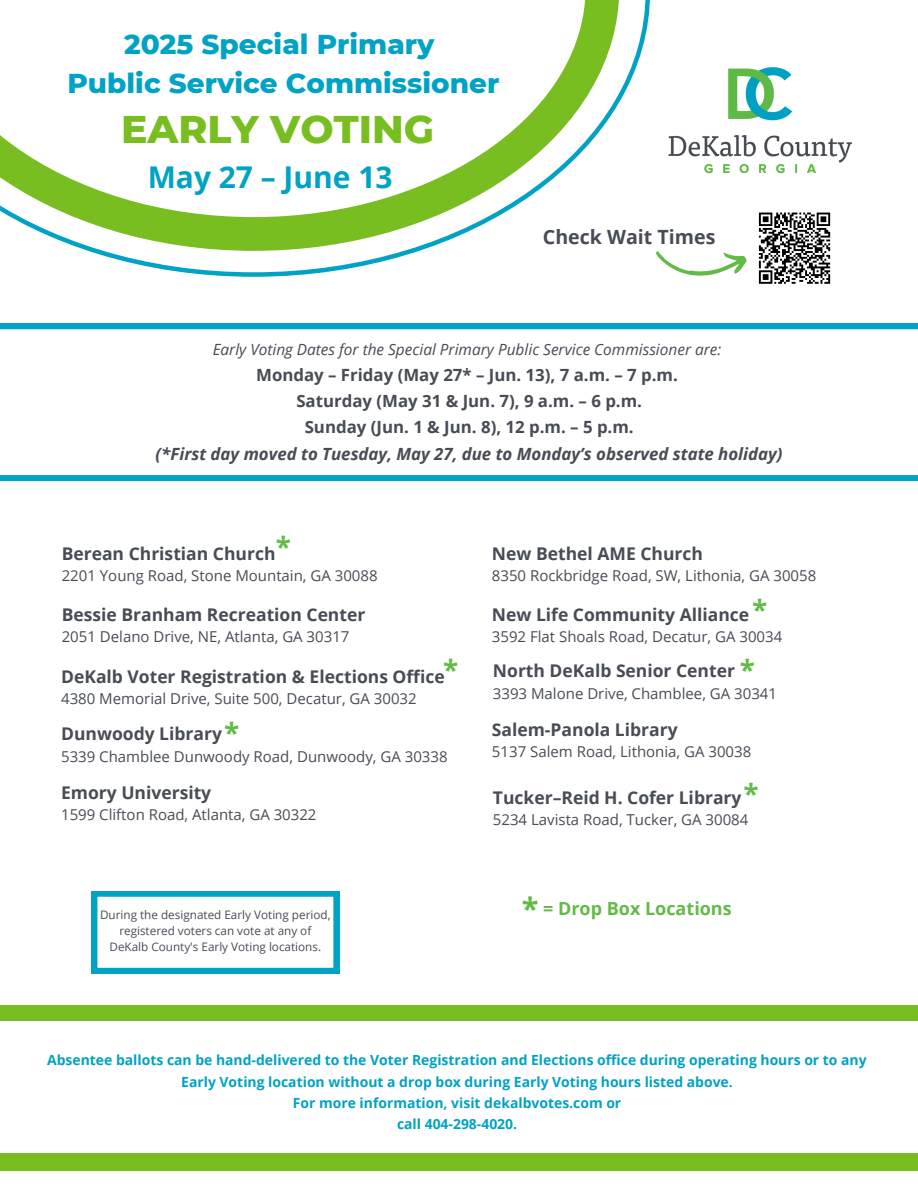
<style>
.page{position:relative;width:918px;height:1188px;background:#fff}
.page>*{position:absolute;margin:0;border:0;box-sizing:border-box;transform-origin:0 0}
.t1{font:800 39.3px "Montserrat";color:#78be20}
.t2{font:700 30.75px "Open Sans";color:#62bb46}
.t3{font:700 30px "Open Sans";color:#00a2c5}
.t4{font:800 27.9px/38.2px "Montserrat";color:#00a2c5;text-align:center}
.t5{font:700 27.75px "Open Sans";color:#62bb46}
.t6{font:700 19.65px "Open Sans";color:#474c55}
.t7{font:700 18px "Open Sans";color:#62bb46}
.t8{font:700 17.55px "Open Sans";color:#474c55}
.t9{font:700 16.8px/26.2px "Open Sans";color:#474c55;text-align:center}
.t10{font:italic 15.45px "Open Sans";color:#474c55}
.t11{font:15px "Open Sans";color:#474c55}
.t12{font:700 13.95px/21.8px "Open Sans";color:#00a2c5;text-align:center}
.t13{font:11.7px/16.2px "Open Sans";color:#474c55;text-align:center}
.s1{font-style:italic}
</style>
<div class="page">
<img style="left:668px;top:67px;width:184px;height:107px">
<svg style="left:89px;top:0;width:561px;height:277px"></svg>
<svg style="left:0;top:0;width:619px;height:251px"></svg>
<svg style="left:758px;top:212px;width:73px;height:72px"></svg>
<svg style="left:656px;top:251px;width:91px;height:25px"></svg>
<svg style="left:0;top:324px;width:918px;height:157px"></svg>
<div style="left:0;top:1005px;width:918px;height:15px;background:#78be20"></div>
<div style="left:0;top:1153px;width:918px;height:18px;background:#78be20"></div>
<svg style="left:92px;top:891px;width:247px;height:82px"></svg>
<h1 class="t4" style="left:67px;top:25px;width:433px">2025 Special Primary<br>Public Service Commissioner</h1>
<h1 class="t1" style="left:121px;top:105px;width:315px">EARLY VOTING</h1>
<h1 class="t3" style="left:148px;top:155px;width:246px">May 27 – June 13</h1>
<p class="t6" style="left:543px;top:223px;width:174px">Check Wait Times</p>
<h4 class="t10" style="left:213px;top:338px;width:510px">Early Voting Dates for the Special Primary Public Service Commissioner are:</h4>
<h4 class="t9" style="left:156px;top:361px;width:629px">Monday – Friday (May 27* – Jun. 13), 7 a.m. – 7 p.m.<br>Saturday (May 31 &amp; Jun. 7), 9 a.m. – 6 p.m.<br>Sunday (Jun. 1 &amp; Jun. 8), 12 p.m. – 5 p.m.<br><span class="s1">(*First day moved to Tuesday, May 27, due to Monday’s observed state holiday)</span></h4>
<p class="t5" style="left:276px;top:527px;width:17px">*</p>
<p class="t8" style="left:62px;top:541px;width:215px">Berean Christian Church</p>
<p class="t11" style="left:62px;top:565px;width:317px">2201 Young Road, Stone Mountain, GA 30088</p>
<h4 class="t8" style="left:62px;top:602px;width:305px">Bessie Branham Recreation Center</h4>
<h4 class="t11" style="left:62px;top:626px;width:289px">2051 Delano Drive, NE, Atlanta, GA 30317</h4>
<h4 class="t5" style="left:443px;top:650px;width:17px">*</h4>
<h4 class="t8" style="left:61px;top:664px;width:385px">DeKalb Voter Registration &amp; Elections Office</h4>
<h4 class="t11" style="left:61px;top:688px;width:357px">4380 Memorial Drive, Suite 500, Decatur, GA 30032</h4>
<h4 class="t5" style="left:224px;top:713px;width:17px">*</h4>
<h4 class="t8" style="left:61px;top:721px;width:162px">Dunwoody Library</h4>
<p class="t11" style="left:61px;top:746px;width:388px">5339 Chamblee Dunwoody Road, Dunwoody, GA 30338</p>
<p class="t8" style="left:61px;top:780px;width:152px">Emory University</p>
<p class="t11" style="left:61px;top:804px;width:257px">1599 Clifton Road, Atlanta, GA 30322</p>
<p class="t13" style="left:100px;top:907px;width:232px">During the designated Early Voting period, registered voters can vote at any of<br>DeKalb County's Early Voting locations.</p>
<h4 class="t8" style="left:492px;top:541px;width:213px">New Bethel AME Church</h4>
<h4 class="t11" style="left:492px;top:565px;width:326px">8350 Rockbridge Road, SW, Lithonia, GA 30058</h4>
<p class="t8" style="left:492px;top:602px;width:259px">New Life Community Alliance</p>
<p class="t11" style="left:492px;top:626px;width:292px">3592 Flat Shoals Road, Decatur, GA 30034</p>
<h4 class="t5" style="left:752px;top:590px;width:17px">*</h4>
<p class="t5" style="left:740px;top:650px;width:17px">*</p>
<p class="t8" style="left:493px;top:658px;width:244px">North DeKalb Senior Center</p>
<p class="t11" style="left:493px;top:683px;width:286px">3393 Malone Drive, Chamblee, GA 30341</p>
<h2 class="t8" style="left:492px;top:717px;width:187px">Salem-Panola Library</h2>
<h2 class="t11" style="left:492px;top:741px;width:261px">5137 Salem Road, Lithonia, GA 30038</h2>
<p class="t5" style="left:744px;top:774px;width:17px">*</p>
<h4 class="t8" style="left:493px;top:785px;width:250px">Tucker–Reid H. Cofer Library</h4>
<h4 class="t11" style="left:493px;top:809px;width:257px">5234 Lavista Road, Tucker, GA 30084</h4>
<h4 class="t2" style="left:522px;top:887px;width:18px">*</h4>
<p class="t7" style="left:543px;top:896px;width:190px">= Drop Box Locations</p>
<h4 class="t12" style="left:47px;top:1049px;width:821px">Absentee ballots can be hand-delivered to the Voter Registration and Elections office during operating hours or to any<br>Early Voting location without a drop box during Early Voting hours listed above.<br>For more information, visit dekalbvotes.com or</h4>
<h4 class="t12" style="left:397px;top:1112px;width:122px">call 404-298-4020.</h4>
</div>
